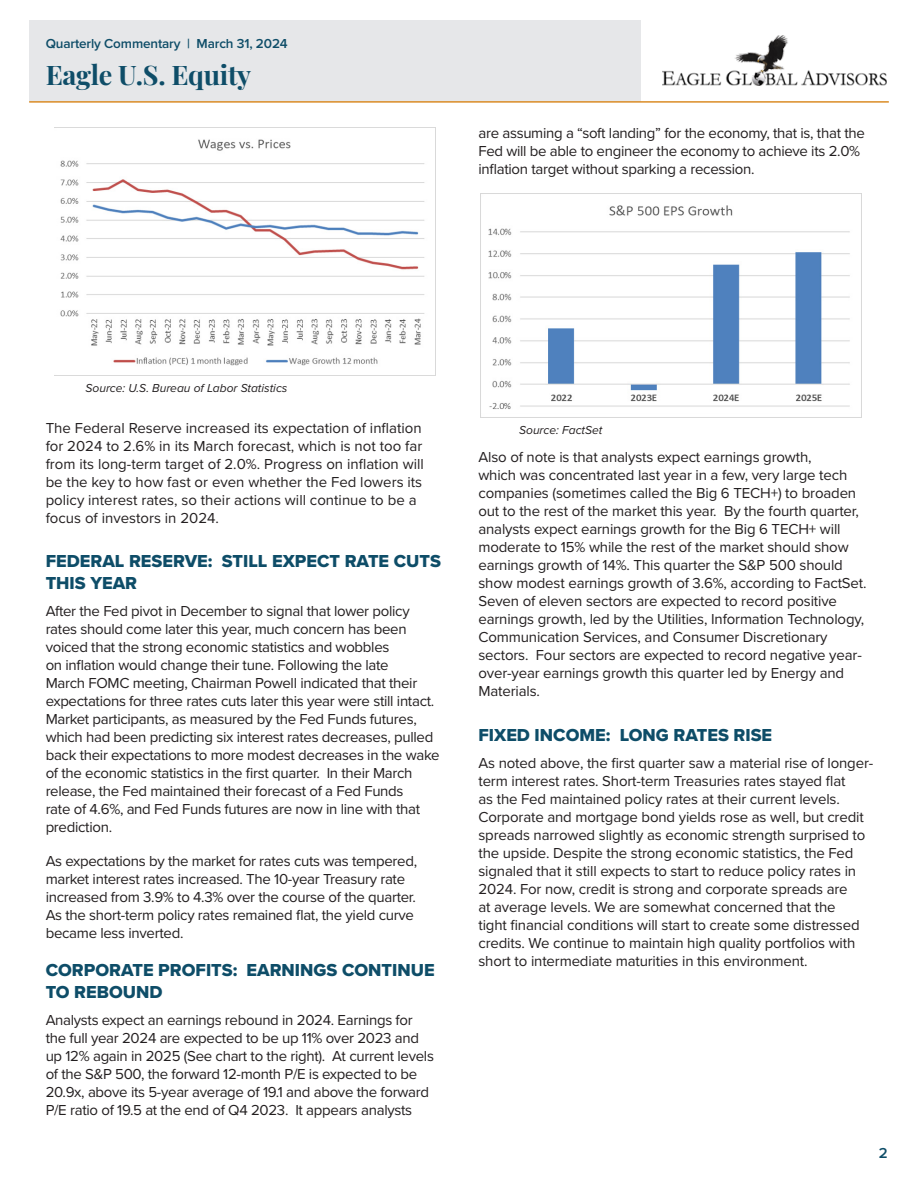
<style>
.page{position:relative;width:918px;height:1188px;background:#fff}
.page>*{position:absolute;margin:0;border:0;box-sizing:border-box;transform-origin:0 0}
.t1{font:700 27px "Playfair Display";letter-spacing:-.01em;color:#0e4d68}
.t2{font:18px/21.6px "Proxima Nova Extrabld";color:#0e4d68}
.t3{font:15px/18px "Proxima Nova";letter-spacing:-.01em;color:#231f20}
.t4{font:600 15px "Proxima Nova";color:#0e4d68}
.t5{font:600 13.5px "Proxima Nova";letter-spacing:-.01em;color:#0e4d68}
.t6{font:italic 12px "Proxima Nova";color:#231f20}
</style>
<div class="page">
<div style="left:29px;top:21px;width:611px;height:81px;background:#e6e7e9"></div>
<img style="left:662px;top:36px;width:225px;height:49px">
<hr style="left:29px;top:101px;width:860px;height:2px;background:#da8c26">
<img style="left:54px;top:127px;width:381px;height:249px">
<img style="left:480px;top:193px;width:382px;height:224px">
<p class="t5" style="left:46px;top:33px;width:244px">Quarterly Commentary | March 31, 2024</p>
<p class="t1" style="left:46px;top:54px;width:207px">Eagle U.S. Equity</p>
<p class="t3" style="left:478px;top:124px;width:388px">are assuming a “soft landing” for the economy, that is, that the<br>Fed will be able to engineer the economy to achieve its 2.0% inflation target without sparking a recession.</p>
<p class="t6" style="left:86px;top:379px;width:204px">Source: U.S. Bureau of Labor Statistics</p>
<p class="t3" style="left:46px;top:418px;width:380px">The Federal Reserve increased its expectation of inflation for 2024 to 2.6% in its March forecast, which is not too far from its long-term target of 2.0%. Progress on inflation will be the key to how fast or even whether the Fed lowers its policy interest rates, so their actions will continue to be a focus of investors in 2024.</p>
<p class="t2" style="left:46px;top:550px;width:397px">FEDERAL RESERVE: STILL EXPECT RATE CUTS<br>THIS YEAR</p>
<p class="t3" style="left:46px;top:601px;width:395px">After the Fed pivot in December to signal that lower policy rates should come later this year, much concern has been voiced that the strong economic statistics and wobbles<br>on inflation would change their tune. Following the late<br>March FOMC meeting, Chairman Powell indicated that their expectations for three rates cuts later this year were still intact.<br>Market participants, as measured by the Fed Funds futures, which had been predicting six interest rates decreases, pulled back their expectations to more modest decreases in the wake of the economic statistics in the first quarter. In their March release, the Fed maintained their forecast of a Fed Funds<br>rate of 4.6%, and Fed Funds futures are now in line with that prediction.</p>
<p class="t3" style="left:46px;top:852px;width:373px">As expectations by the market for rates cuts was tempered, market interest rates increased. The 10-year Treasury rate increased from 3.9% to 4.3% over the course of the quarter.<br>As the short-term policy rates remained flat, the yield curve became less inverted.</p>
<p class="t2" style="left:46px;top:959px;width:390px">CORPORATE PROFITS: EARNINGS CONTINUE<br>TO REBOUND</p>
<p class="t3" style="left:46px;top:1011px;width:390px">Analysts expect an earnings rebound in 2024. Earnings for the full year 2024 are expected to be up 11% over 2023 and up 12% again in 2025 (See chart to the right). At current levels of the S&amp;P 500, the forward 12-month P/E is expected to be 20.9x, above its 5-year average of 19.1 and above the forward P/E ratio of 19.5 at the end of Q4 2023. It appears analysts</p>
<p class="t6" style="left:519px;top:421px;width:85px">Source: FactSet</p>
<p class="t3" style="left:478px;top:448px;width:390px">Also of note is that analysts expect earnings growth,<br>which was concentrated last year in a few, very large tech companies (sometimes called the Big 6 TECH+) to broaden out to the rest of the market this year. By the fourth quarter, analysts expect earnings growth for the Big 6 TECH+ will moderate to 15% while the rest of the market should show earnings growth of 14%. This quarter the S&amp;P 500 should show modest earnings growth of 3.6%, according to FactSet.<br>Seven of eleven sectors are expected to record positive earnings growth, led by the Utilities, Information Technology, Communication Services, and Consumer Discretionary sectors. Four sectors are expected to record negative year&shy;over-year earnings growth this quarter led by Energy and Materials.</p>
<p class="t2" style="left:478px;top:724px;width:295px">FIXED INCOME: LONG RATES RISE</p>
<p class="t3" style="left:478px;top:754px;width:396px">As noted above, the first quarter saw a material rise of longer&shy;term interest rates. Short-term Treasuries rates stayed flat<br>as the Fed maintained policy rates at their current levels.<br>Corporate and mortgage bond yields rose as well, but credit spreads narrowed slightly as economic strength surprised to the upside. Despite the strong economic statistics, the Fed signaled that it still expects to start to reduce policy rates in 2024. For now, credit is strong and corporate spreads are<br>at average levels. We are somewhat concerned that the<br>tight financial conditions will start to create some distressed credits. We continue to maintain high quality portfolios with short to intermediate maturities in this environment.</p>
<p class="t4" style="left:879px;top:1141px;width:10px">2</p>
</div>
